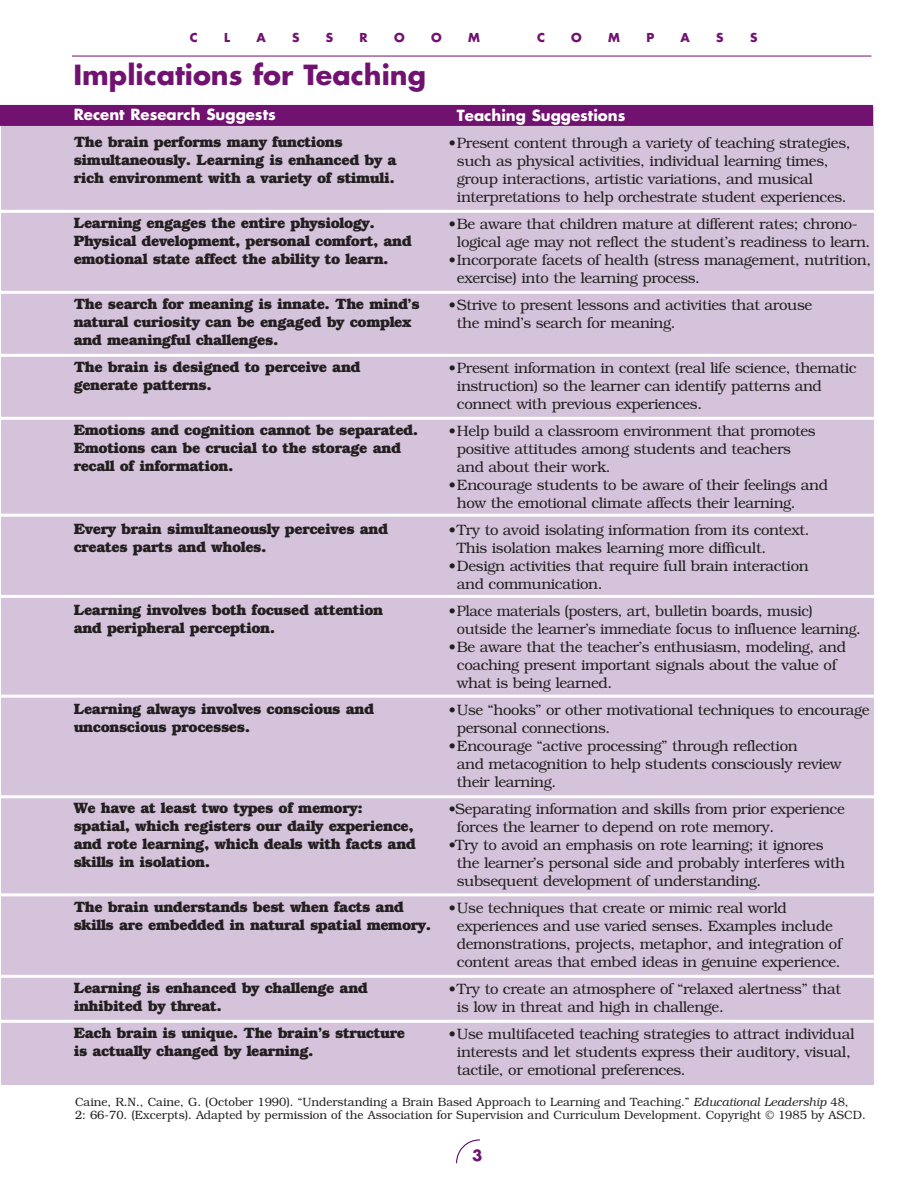
<style>
.page{position:relative;width:918px;height:1188px;background:#fff}
.page>*{position:absolute;margin:0;border:0;box-sizing:border-box;transform-origin:0 0}
.t1{font:700 27px "Futura";color:#711271}
.t2{font:300 15px/18px "Bookman";letter-spacing:-.025em;color:#231f20}
.t3{font:700 15px/18px "Bookman";letter-spacing:-.03em;color:#231f20}
.t4{font:700 15px "Futura";color:#fff}
.t5{font:700 15px "Futura";color:#711271}
.t6{font:300 12px/13.5px "Bookman";color:#231f20}
.t7{font:700 12px "Futura";color:#711271}
.s1{font-style:italic}
</style>
<div class="page">
<div style="left:1px;top:107px;width:872px;height:977px;background:#d4c3da"></div>
<hr style="left:72px;top:56px;width:799px;height:1px;background:#711271">
<div style="left:0;top:105px;width:873px;height:21px;background:#711271"></div>
<hr style="left:0;top:210px;width:879px;height:3px;background:#fff">
<hr style="left:0;top:291px;width:876px;height:3px;background:#fff">
<hr style="left:0;top:354px;width:878px;height:3px;background:#fff">
<hr style="left:0;top:417px;width:877px;height:3px;background:#fff">
<hr style="left:0;top:514px;width:879px;height:3px;background:#fff">
<hr style="left:0;top:595px;width:878px;height:3px;background:#fff">
<hr style="left:0;top:695px;width:878px;height:3px;background:#fff">
<hr style="left:0;top:795px;width:877px;height:3px;background:#fff">
<hr style="left:0;top:893px;width:879px;height:3px;background:#fff">
<hr style="left:0;top:975px;width:877px;height:3px;background:#fff">
<hr style="left:0;top:1020px;width:879px;height:3px;background:#fff">
<svg style="left:456px;top:1139px;width:24px;height:25px"></svg>
<p class="t7" style="left:190px;top:32px;width:9px">C</p>
<p class="t7" style="left:224px;top:32px;width:7px">L</p>
<p class="t7" style="left:256px;top:32px;width:11px">A</p>
<p class="t7" style="left:292px;top:32px;width:9px">S</p>
<p class="t7" style="left:326px;top:32px;width:9px">S</p>
<p class="t7" style="left:360px;top:32px;width:10px">R</p>
<p class="t7" style="left:394px;top:32px;width:12px">O</p>
<p class="t7" style="left:431px;top:32px;width:12px">O</p>
<p class="t7" style="left:468px;top:32px;width:13px">M</p>
<p class="t7" style="left:537px;top:32px;width:9px">C</p>
<p class="t7" style="left:571px;top:32px;width:12px">O</p>
<p class="t7" style="left:608px;top:32px;width:13px">M</p>
<p class="t7" style="left:646px;top:32px;width:9px">P</p>
<p class="t7" style="left:681px;top:32px;width:11px">A</p>
<p class="t7" style="left:716px;top:32px;width:9px">S</p>
<p class="t7" style="left:750px;top:32px;width:9px">S</p>
<h1 class="t1" style="left:74px;top:63px;width:354px">Implications for Teaching</h1>
<p class="t4" style="left:74px;top:108px;width:204px">Recent Research Suggests</p>
<p class="t3" style="left:74px;top:135px;width:324px">The brain performs many functions simultaneously. Learning is enhanced by a rich environment with a variety of stimuli.</p>
<p class="t3" style="left:74px;top:216px;width:340px">Learning engages the entire physiology.<br>Physical development, personal comfort, and emotional state affect the ability to learn.</p>
<p class="t3" style="left:74px;top:297px;width:348px">The search for meaning is innate. The mind’s natural curiosity can be engaged by complex and meaningful challenges.</p>
<p class="t3" style="left:74px;top:360px;width:288px">The brain is designed to perceive and generate patterns.</p>
<p class="t3" style="left:74px;top:423px;width:346px">Emotions and cognition cannot be separated.<br>Emotions can be crucial to the storage and recall of information.</p>
<p class="t4" style="left:457px;top:108px;width:170px">Teaching Suggestions</p>
<p class="t2" style="left:457px;top:134px;width:395px;text-indent:-8px">•Present content through a variety of teaching strategies, such as physical activities, individual learning times, group interactions, artistic variations, and musical interpretations to help orchestrate student experiences.</p>
<p class="t2" style="left:457px;top:215px;width:415px;text-indent:-8px">•Be aware that children mature at different rates; chrono&shy;logical age may not reflect the student’s readiness to learn.</p>
<p class="t2" style="left:457px;top:251px;width:416px;text-indent:-8px">•Incorporate facets of health (stress management, nutrition, exercise) into the learning process.</p>
<p class="t2" style="left:457px;top:296px;width:357px;text-indent:-8px">•Strive to present lessons and activities that arouse the mind’s search for meaning.</p>
<p class="t2" style="left:457px;top:359px;width:401px;text-indent:-8px">•Present information in context (real life science, thematic instruction) so the learner can identify patterns and connect with previous experiences.</p>
<p class="t2" style="left:457px;top:422px;width:360px;text-indent:-8px">•Help build a classroom environment that promotes positive attitudes among students and teachers and about their work.</p>
<p class="t2" style="left:457px;top:476px;width:373px;text-indent:-8px">•Encourage students to be aware of their feelings and how the emotional climate affects their learning.</p>
<p class="t2" style="left:457px;top:521px;width:354px;text-indent:-8px">•Try to avoid isolating information from its context.<br>This isolation makes learning more difficult.</p>
<p class="t2" style="left:457px;top:557px;width:353px;text-indent:-8px">•Design activities that require full brain interaction and communication.</p>
<p class="t2" style="left:457px;top:602px;width:406px;text-indent:-8px">•Place materials (posters, art, bulletin boards, music) outside the learner’s immediate focus to influence learning.</p>
<p class="t2" style="left:457px;top:638px;width:391px;text-indent:-8px">•Be aware that the teacher’s enthusiasm, modeling, and coaching present important signals about the value of what is being learned.</p>
<p class="t2" style="left:457px;top:701px;width:414px;text-indent:-8px">•Use “hooks” or other motivational techniques to encourage personal connections.</p>
<p class="t2" style="left:457px;top:737px;width:386px;text-indent:-8px">•Encourage “active processing” through reflection<br>and metacognition to help students consciously review their learning.</p>
<p class="t2" style="left:457px;top:800px;width:390px;text-indent:-8px">•Separating information and skills from prior experience forces the learner to depend on rote memory.</p>
<p class="t2" style="left:457px;top:836px;width:390px;text-indent:-8px">•Try to avoid an emphasis on rote learning; it ignores the learner’s personal side and probably interferes with subsequent development of understanding.</p>
<p class="t2" style="left:457px;top:899px;width:386px;text-indent:-8px">•Use techniques that create or mimic real world experiences and use varied senses. Examples include demonstrations, projects, metaphor, and integration of content areas that embed ideas in genuine experience.</p>
<p class="t2" style="left:457px;top:980px;width:386px;text-indent:-8px">•Try to create an atmosphere of “relaxed alertness” that is low in threat and high in challenge.</p>
<p class="t2" style="left:457px;top:1025px;width:399px;text-indent:-8px">•Use multifaceted teaching strategies to attract individual interests and let students express their auditory, visual, tactile, or emotional preferences.</p>
<p class="t6" style="left:75px;top:1095px;width:792px">Caine, R.N., Caine, G. (October 1990). “Understanding a Brain Based Approach to Learning and Teaching.” <span class="s1">Educational Leadership</span> 48,<br>2: 66-70. (Excerpts). Adapted by permission of the Association for Supervision and Curriculum Development. Copyright © 1985 by ASCD.</p>
<p class="t3" style="left:74px;top:522px;width:316px">Every brain simultaneously perceives and creates parts and wholes.</p>
<p class="t3" style="left:74px;top:603px;width:311px">Learning involves both focused attention and peripheral perception.</p>
<p class="t3" style="left:74px;top:702px;width:302px">Learning always involves conscious and unconscious processes.</p>
<p class="t3" style="left:74px;top:801px;width:344px">We have at least two types of memory: spatial, which registers our daily experience, and rote learning, which deals with facts and skills in isolation.</p>
<p class="t3" style="left:74px;top:900px;width:359px">The brain understands best when facts and skills are embedded in natural spatial memory.</p>
<p class="t3" style="left:74px;top:981px;width:296px">Learning is enhanced by challenge and inhibited by threat.</p>
<p class="t3" style="left:74px;top:1026px;width:333px">Each brain is unique. The brain’s structure is actually changed by learning.</p>
<p class="t5" style="left:472px;top:1148px;width:12px">3</p>
</div>
